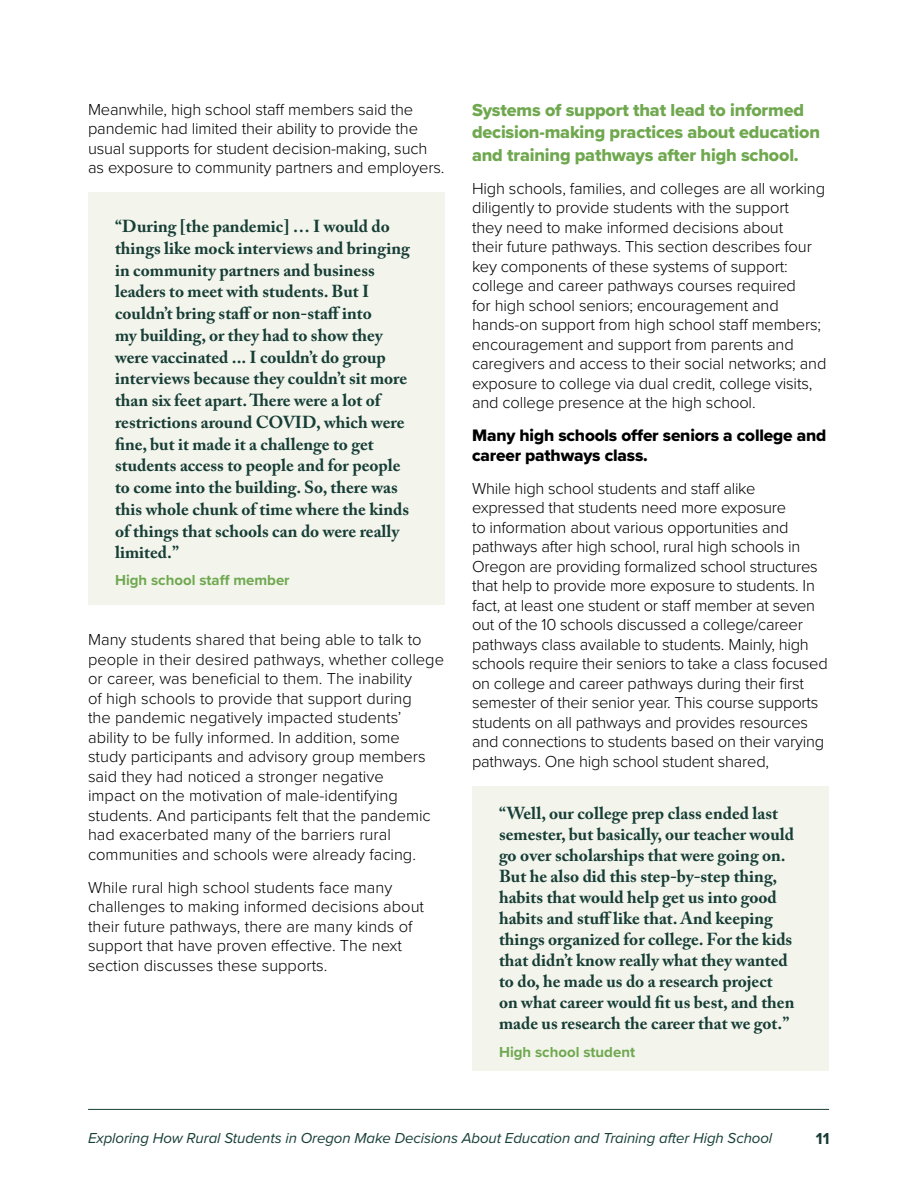
<style>
.page{position:relative;width:918px;height:1188px;background:#fff}
.page>*{position:absolute;margin:0;border:0;box-sizing:border-box;transform-origin:0 0}
.t1{font:18px/22.5px "Proxima Nova Extrabld";letter-spacing:-.01em;color:#6fa84f}
.t2{font:700 17.25px/21.8px "Adobe Caslon Pro";color:#173e36}
.t3{font:17.25px/19.5px "Proxima Nova Extrabld";letter-spacing:-.01em;color:#000}
.t4{font:300 16.5px/19.5px "Proxima Nova";letter-spacing:-.01em;color:#000}
.t5{font:700 16.5px "Proxima Nova";color:#173e36}
.t6{font:italic 15px "Proxima Nova";letter-spacing:-.005em;color:#173e36}
.QuoteName{font:700 15px "Proxima Nova";color:#6fa84f}
</style>
<div class="page">
<hr style="left:88px;top:1109px;width:741px;height:1px;background:#173e36">
<div style="left:88px;top:193px;width:357px;height:412px;background:#f3f5ed"></div>
<div style="left:472px;top:786px;width:357px;height:284px;background:#f3f5ed"></div>
<h4 class="t4" style="left:88px;top:98px;width:358px">Meanwhile, high school staff members said the pandemic had limited their ability to provide the usual supports for student decision-making, such as exposure to community partners and employers.</h4>
<p class="t2" style="left:115px;top:215px;width:296px">“During [the pandemic] … I would do things like mock interviews and bringing in community partners and business leaders to meet with students. But I couldn’t bring staff or non-staff into<br>my building, or they had to show they were vaccinated ... I couldn’t do group interviews because they couldn’t sit more than six feet apart. There were a lot of restrictions around COVID, which were fine, but it made it a challenge to get students access to people and for people to come into the building. So, there was this whole chunk of time where the kinds of things that schools can do were really limited.”</p>
<h2 class="QuoteName" style="left:115px;top:569px;width:176px">High school staff member</h2>
<h4 class="t4" style="left:88px;top:629px;width:357px">Many students shared that being able to talk to people in their desired pathways, whether college or career, was beneficial to them. The inability<br>of high schools to provide that support during<br>the pandemic negatively impacted students’ ability to be fully informed. In addition, some<br>study participants and advisory group members said they had noticed a stronger negative<br>impact on the motivation of male-identifying students. And participants felt that the pandemic had exacerbated many of the barriers rural communities and schools were already facing.</h4>
<h4 class="t4" style="left:88px;top:877px;width:338px">While rural high school students face many challenges to making informed decisions about their future pathways, there are many kinds of support that have proven effective. The next section discusses these supports.</h4>
<h4 class="t1" style="left:472px;top:98px;width:350px">Systems of support that lead to informed decision-making practices about education and training pathways after high school.</h4>
<h4 class="t4" style="left:472px;top:178px;width:356px">High schools, families, and colleges are all working diligently to provide students with the support<br>they need to make informed decisions about<br>their future pathways. This section describes four key components of these systems of support: college and career pathways courses required<br>for high school seniors; encouragement and hands-on support from high school staff members; encouragement and support from parents and caregivers and access to their social networks; and exposure to college via dual credit, college visits, and college presence at the high school.</h4>
<h6 class="t3" style="left:472px;top:425px;width:356px">Many high schools offer seniors a college and career pathways class.</h6>
<h4 class="t4" style="left:472px;top:478px;width:357px">While high school students and staff alike expressed that students need more exposure<br>to information about various opportunities and pathways after high school, rural high schools in Oregon are providing formalized school structures that help to provide more exposure to students. In fact, at least one student or staff member at seven out of the 10 schools discussed a college/career pathways class available to students. Mainly, high schools require their seniors to take a class focused on college and career pathways during their first semester of their senior year. This course supports students on all pathways and provides resources and connections to students based on their varying pathways. One high school student shared,</h4>
<p class="t2" style="left:499px;top:803px;width:297px;line-height:21px">“Well, our college prep class ended last semester, but basically, our teacher would go over scholarships that were going on.<br>But he also did this step-by-step thing, habits that would help get us into good habits and stuff like that. And keeping things organized for college. For the kids that didn’t know really what they wanted to do, he made us do a research project on what career would fit us best, and then made us research the career that we got.”</p>
<h2 class="QuoteName" style="left:499px;top:1041px;width:138px">High school student</h2>
<p class="t6" style="left:88px;top:1127px;width:686px">Exploring How Rural Students in Oregon Make Decisions About Education and Training after High School</p>
<p class="t5" style="left:816px;top:1126px;width:15px">11</p>
</div>
